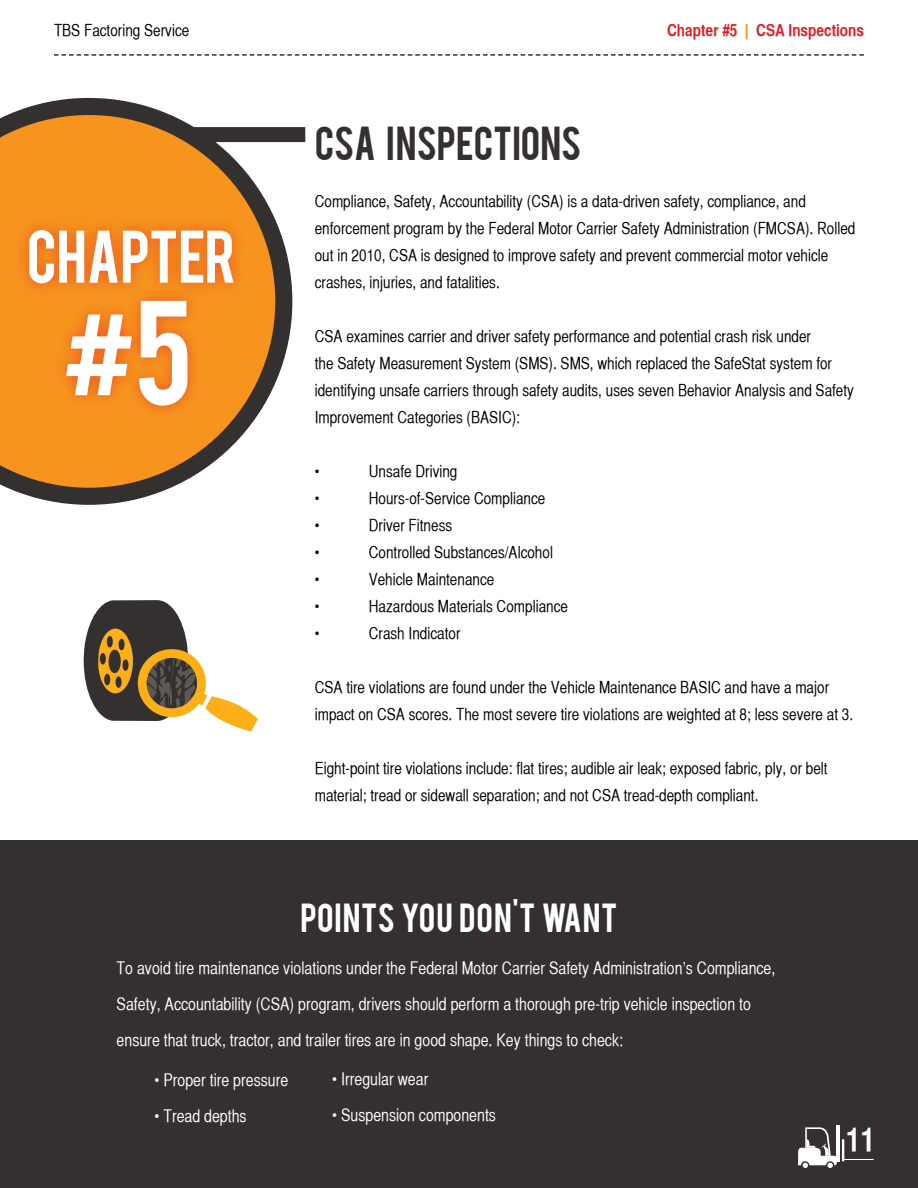
<style>
.page{position:relative;width:918px;height:1188px;background:#fff}
.page>*{position:absolute;margin:0;border:0;box-sizing:border-box;transform-origin:0 0}
.t1{font:37.5px "Bebas";color:#34302f}
.t2{font:32.55px "Helvetica CY Bold";color:#fff}
.t3{font:31.95px "Bebas";letter-spacing:.025em;color:#fff}
.t4{font:17.25px/36px "Helvetica CY Plain";color:#fff}
.t5{font:16.5px/27px "Helvetica CY Plain";color:#000}
.t6{font:16.5px "Helvetica CY Bold";color:#e31b23}
.s1{color:#f7941e}
.s2{font-family:"Helvetica CY"}
</style>
<div class="page">
<div style="left:0;top:840px;width:918px;height:348px;background:#34302f"></div>
<svg style="left:0;top:98px;width:292px;height:407px"></svg>
<div style="left:193px;top:127px;width:112px;height:15px;background:#34302f"></div>
<svg style="left:54px;top:54px;width:810px;height:2px"></svg>
<div style="left:52px;top:287px;width:150px;height:132px;background:#e31b23;opacity:.5"></div>
<svg style="left:66px;top:301px;width:122px;height:105px"></svg>
<div style="left:15px;top:216px;width:231px;height:81px;background:#f68e1e"></div>
<svg style="left:29px;top:230px;width:204px;height:53px"></svg>
<hr style="left:837px;top:1126px;width:3px;height:36px;background:#fff">
<svg style="left:798px;top:1127px;width:76px;height:41px"></svg>
<svg style="left:84px;top:600px;width:174px;height:132px"></svg>
<p class="t5" style="left:54px;top:17px;width:137px">TBS Factoring Service</p>
<p class="t6" style="left:667px;top:20px;width:198px">Chapter #5 <span class="s1">|</span> CSA Inspections</p>
<h1 class="t1" style="left:315px;top:116px;width:268px">CSA INSPECTIONS</h1>
<p class="t5" style="left:315px;top:188px;width:542px">Compliance, Safety, Accountability (CSA) is a data-driven safety<span class="s2">,</span> compliance<span class="s2">,</span> and enforcement program by the Federal Motor Carrier Safety Administration (FMCSA). Rolled out in 2010, CSA is designed to improve safety and prevent commercial motor vehicle crashes, injuries<span class="s2">,</span> and fatalities.</p>
<p class="t5" style="left:315px;top:323px;width:541px">CSA examines carrier and driver safety performance and potential crash risk under<br>the Safety Measurement System (SMS). SMS, which replaced the SafeStat system for identifying unsafe carriers through safety audits, uses seven Behavior Analysis and Safety Improvement Categories (BASIC):</p>
<p class="t5" style="left:315px;top:458px;width:6px">•</p>
<p class="t5" style="left:369px;top:458px;width:90px">Unsafe Driving</p>
<p class="t5" style="left:315px;top:485px;width:6px">•</p>
<p class="t5" style="left:369px;top:485px;width:178px">Hours-of-Service Compliance</p>
<p class="t5" style="left:315px;top:512px;width:6px">•</p>
<p class="t5" style="left:369px;top:512px;width:85px">Driver Fitness</p>
<p class="t5" style="left:315px;top:539px;width:6px">•</p>
<p class="t5" style="left:369px;top:539px;width:186px">Controlled Substances/Alcohol</p>
<p class="t5" style="left:315px;top:566px;width:6px">•</p>
<p class="t5" style="left:369px;top:566px;width:127px">Vehicle Maintenance</p>
<p class="t5" style="left:315px;top:593px;width:6px">•</p>
<p class="t5" style="left:369px;top:593px;width:201px">Hazardous Materials Compliance</p>
<p class="t5" style="left:315px;top:620px;width:6px">•</p>
<p class="t5" style="left:369px;top:620px;width:93px">Crash Indicator</p>
<p class="t5" style="left:315px;top:674px;width:540px">CSA tire violations are found under the Vehicle Maintenance BASIC and have a major impact on CSA scores. The most severe tire violations are weighted at 8; less severe at 3.</p>
<p class="t5" style="left:315px;top:755px;width:514px">Eight-point tire violations include<span class="s2">:</span> flat tire<span class="s2">s</span>; audible air leak; exposed fabric, ply<span class="s2">,</span> or belt material; tread or sidewall separation; and not CSA tread-depth compliant.</p>
<h3 class="t3" style="left:300px;top:895px;width:319px">POINTS YOU DON'T WANT</h3>
<p class="t4" style="left:117px;top:950px;width:660px">To avoid tire maintenance violations under the Federal Motor Carrier Safety Administration’s Compliance,<br>Safety, Accountability (CSA) program, drivers should perform a thorough pre-trip vehicle inspection to ensure that truck, tractor<span class="s2">,</span> and trailer tires are in good shape. Key things to check:</p>
<p class="t4" style="left:154px;top:1062px;width:135px">• Proper tire pressure</p>
<p class="t4" style="left:154px;top:1098px;width:94px">• Tread depths</p>
<p class="t4" style="left:332px;top:1061px;width:98px">• Irregular wear</p>
<p class="t4" style="left:332px;top:1097px;width:165px">• Suspension components</p>
<h2 class="t2" style="left:846px;top:1120px;width:31px">11</h2>
</div>
